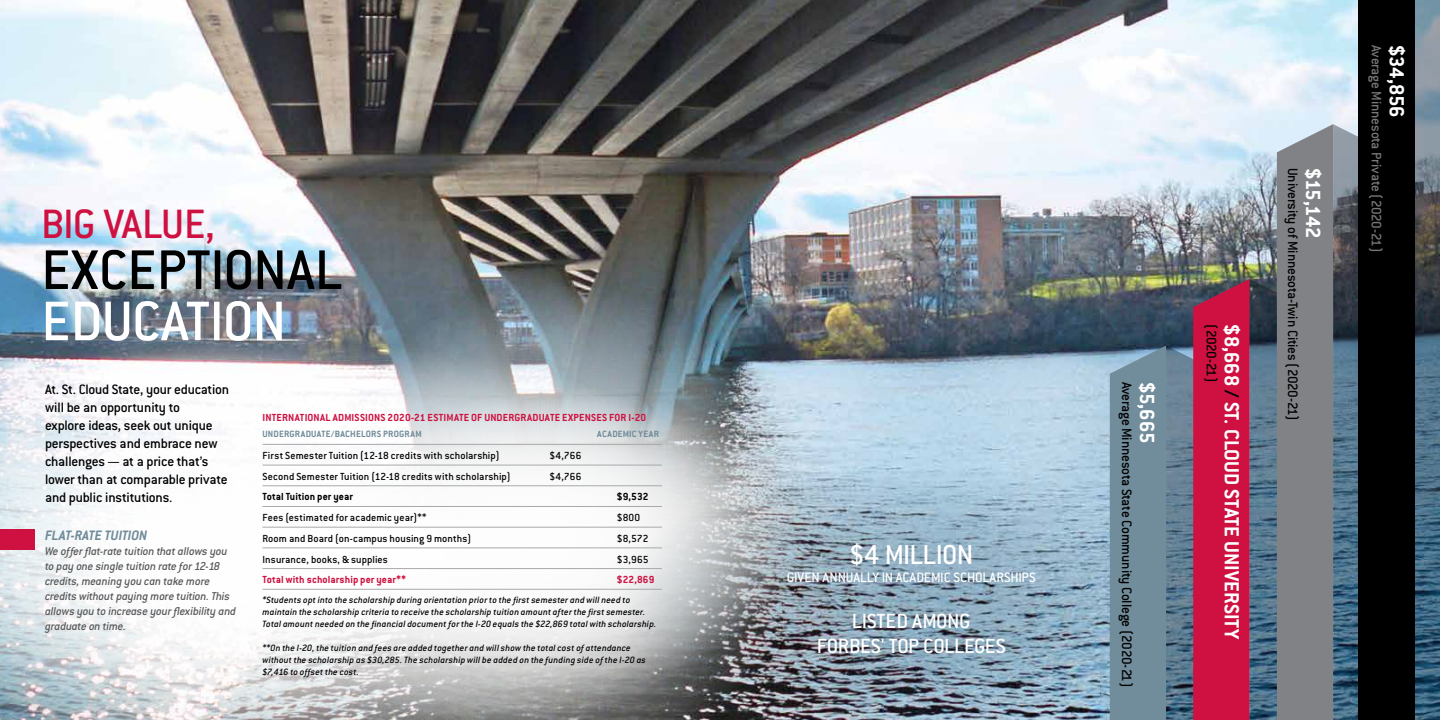
<style>
.page{position:relative;width:1440px;height:720px;background:#fff}
.page>*{position:absolute;margin:0;border:0;box-sizing:border-box;transform-origin:0 0}
.t1{font:500 61.25px "Conduit ITC";color:#000}
.t2{font:500 61.25px "Conduit ITC";letter-spacing:-.015em;color:#fff}
.t3{font:500 45px "Conduit ITC";letter-spacing:-.03em;color:#ce1141}
.t4{font:500 30px "Conduit ITC";letter-spacing:-.025em;color:#fff}
.t5{font:700 22.5px "Conduit ITC";color:#fff}
.t6{font:500 22.5px/25px "Conduit ITC";letter-spacing:-.015em;color:#fff;text-align:center}
.t7{font:500 15px/18px "Conduit ITC";letter-spacing:-.015em;color:#000}
.t8{font:500 15px "Conduit ITC";color:#fff}
.t9{font:500 15px "Conduit ITC";letter-spacing:-.02em;color:#77787b}
.t10{font:italic 700 15px "Conduit ITC";letter-spacing:-.005em;color:#718c9a}
.t11{font:italic 500 12.5px/15px "Conduit ITC";letter-spacing:-.015em;color:#58595b}
.t12{font:500 11.25px "Conduit ITC";letter-spacing:.01em;color:#000}
.t13{font:700 11.25px "Conduit ITC";letter-spacing:.015em;color:#ce1141}
.t14{font:700 11.25px "Conduit ITC";letter-spacing:.005em;color:#000}
.t15{font:italic 500 10px/12px "Conduit ITC";letter-spacing:.015em;color:#000}
.t16{font:700 10px "Conduit ITC";letter-spacing:.025em;color:#718c9a}
.s1{color:#000}
</style>
<div class="page">
<img style="left:0;top:0;width:1359px;height:464px">
<svg style="left:0;top:340px;width:314px;height:380px"></svg>
<img style="left:314px;top:283px;width:489px;height:437px">
<svg style="left:331px;top:386px;width:468px;height:300px;fill:#f6f7f7"></svg>
<img style="left:616px;top:464px;width:494px;height:256px">
<img style="left:1110px;top:124px;width:249px;height:596px">
<svg style="left:1415px;top:0;width:25px;height:720px;background:#526c7d"></svg>
<div style="left:1359px;top:0;width:56px;height:720px;background:#000"></div>
<div style="left:0;top:529px;width:34px;height:20px;background:#ce1141"></div>
<hr style="left:262px;top:444px;width:265px;height:1px;background:#a7a9ac">
<hr style="left:527px;top:444px;width:67px;height:1px;background:#a7a9ac">
<hr style="left:594px;top:444px;width:68px;height:1px;background:#a7a9ac">
<hr style="left:262px;top:465px;width:265px;height:1px;background:#a7a9ac">
<hr style="left:527px;top:465px;width:67px;height:1px;background:#a7a9ac">
<hr style="left:594px;top:465px;width:68px;height:1px;background:#a7a9ac">
<hr style="left:262px;top:485px;width:265px;height:1px;background:#a7a9ac">
<hr style="left:527px;top:485px;width:67px;height:1px;background:#a7a9ac">
<hr style="left:594px;top:485px;width:68px;height:1px;background:#a7a9ac">
<hr style="left:262px;top:506px;width:265px;height:1px;background:#a7a9ac">
<hr style="left:527px;top:506px;width:67px;height:1px;background:#a7a9ac">
<hr style="left:594px;top:506px;width:68px;height:1px;background:#a7a9ac">
<hr style="left:262px;top:527px;width:265px;height:1px;background:#a7a9ac">
<hr style="left:527px;top:527px;width:67px;height:1px;background:#a7a9ac">
<hr style="left:594px;top:527px;width:68px;height:1px;background:#a7a9ac">
<hr style="left:262px;top:548px;width:265px;height:1px;background:#a7a9ac">
<hr style="left:527px;top:548px;width:67px;height:1px;background:#a7a9ac">
<hr style="left:594px;top:548px;width:68px;height:1px;background:#a7a9ac">
<hr style="left:262px;top:568px;width:265px;height:1px;background:#a7a9ac">
<hr style="left:527px;top:568px;width:67px;height:1px;background:#a7a9ac">
<hr style="left:594px;top:568px;width:68px;height:1px;background:#a7a9ac">
<hr style="left:262px;top:589px;width:265px;height:1px;background:#a7a9ac">
<hr style="left:527px;top:589px;width:67px;height:1px;background:#a7a9ac">
<hr style="left:594px;top:589px;width:68px;height:1px;background:#a7a9ac">
<h2 class="t3" style="left:41px;top:198px;width:175px">BIG VALUE,</h2>
<h1 class="t1" style="left:41px;top:235px;width:303px">EXCEPTIONAL</h1>
<h1 class="t2" style="left:41px;top:287px;width:247px">EDUCATION</h1>
<h3 class="t7" style="left:45px;top:380px;width:186px">At. St. Cloud State, your education will be an opportunity to<br>explore ideas, seek out unique perspectives and embrace new challenges — at a price that’s lower than at comparable private and public institutions.</h3>
<h3 class="t10" style="left:45px;top:527px;width:104px">FLAT-RAT… TUITION</h3>
<p class="t11" style="left:45px;top:544px;width:193px">We offer flat-rate tuition that allows you to pay one single tuition rate for 12-18 credits, meaning you can take more credits without paying more tuition. This allows you to increase your flexibility and graduate on time.</p>
<p class="t13" style="left:262px;top:411px;width:385px">INTERNATIONAL ADMISSIONS 2020-21 ESTIMATE OF UNDERGRADUATE EXPENSES FOR I-20</p>
<p class="t16" style="left:262px;top:428px;width:161px">UNDERGRADUATE/BACHELORS PROGRAM</p>
<p class="t16" style="left:597px;top:428px;width:63px">ACADEMIC YEAR</p>
<p class="t12" style="left:262px;top:449px;width:238px">First Semester Tuition (12-18 credits with scholarship)</p>
<p class="t12" style="left:549px;top:449px;width:34px">$4,766</p>
<p class="t12" style="left:262px;top:470px;width:250px">Second Semester Tuition (12-18 credits with scholarship)</p>
<p class="t12" style="left:549px;top:470px;width:34px">$4,766</p>
<p class="t14" style="left:262px;top:490px;width:92px">Total Tuition per year</p>
<p class="t14" style="left:617px;top:490px;width:33px">$9,532</p>
<p class="t12" style="left:262px;top:511px;width:166px">Fees (estimated for academic year)**</p>
<p class="t12" style="left:617px;top:511px;width:25px">$800</p>
<p class="t12" style="left:262px;top:532px;width:210px">Room and Board (on-campus housing 9 months)</p>
<p class="t12" style="left:617px;top:532px;width:33px">$8,572</p>
<p class="t12" style="left:262px;top:553px;width:127px">Insurance, books, &amp; supplies</p>
<p class="t12" style="left:617px;top:553px;width:33px">$3,965</p>
<p class="t13" style="left:262px;top:573px;width:145px">Total with scholarship per year**</p>
<p class="t13" style="left:617px;top:573px;width:39px">$22,869</p>
<p class="t15" style="left:262px;top:593px;width:395px">*Students opt into the scholarship during orientation prior to the first semester and will need to maintain the scholarship criteria to receive the scholarship tuition amount after the first semester.<br>Total amount needed on the financial document for the I-20 equals the $22,869 total with scholarship.</p>
<p class="t15" style="left:262px;top:641px;width:385px">**On the I-20, the tuition and fees are added together and will show the total cost of attendance without the scholarship as $30,285. The scholarship will be added on the funding side of the I-20 as $7,416 to offset the cost.</p>
<h3 class="t4" style="left:849px;top:537px;width:126px">$4 MILLION</h3>
<h3 class="t8" style="left:787px;top:569px;width:250px">GIVEN ANNUALLY IN ACADEMIC SCHOLARSHIPS</h3>
<h3 class="t6" style="left:817px;top:609px;width:190px">LISTED AMONG<br>FORBES' TOP COLLEGES</h3>
<h3 class="t7" style="left:1136px;top:382px;width:307px;rotate:90deg">Average Minnesota State Community College (2020-21)</h3>
<h3 class="t5" style="left:1160px;top:382px;width:63px;rotate:90deg">$5,665</h3>
<h3 class="t5" style="left:1245px;top:324px;width:317px;rotate:90deg">$8,668 <span class="s1">/</span> ST. CLOUD STATE UNIVERSITY</h3>
<h3 class="t7" style="left:1221px;top:324px;width:59px;rotate:90deg">(2020-21)</h3>
<h3 class="t7" style="left:1302px;top:168px;width:254px;rotate:90deg">University of Minnesota-Twin Cities (2020-21)</h3>
<h3 class="t5" style="left:1326px;top:168px;width:72px;rotate:90deg">$15,142</h3>
<h3 class="t9" style="left:1385px;top:45px;width:209px;rotate:90deg">Average Minnesota Private (2020-21)</h3>
<h3 class="t5" style="left:1410px;top:45px;width:74px;rotate:90deg">$34,856</h3>
</div>
